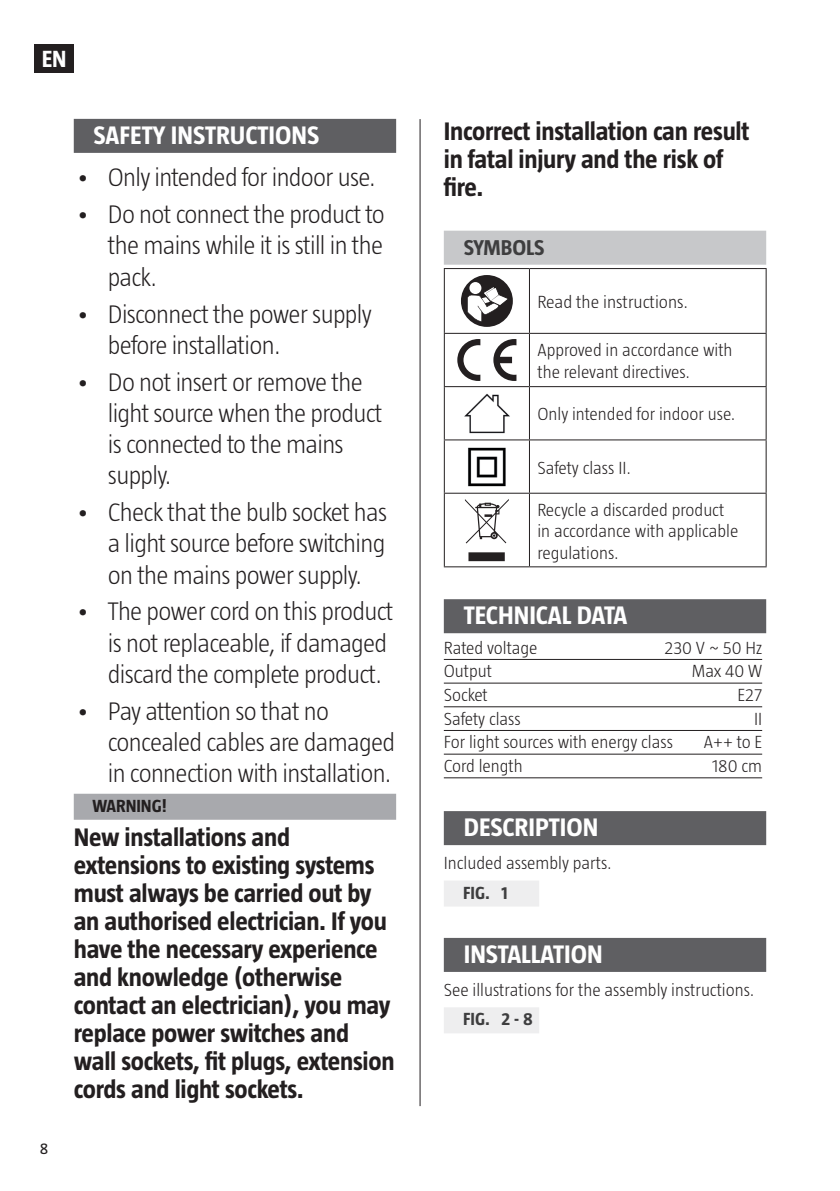
<style>
.page{position:relative;width:840px;height:1191px;background:#fff}
.page>*{position:absolute;margin:0;border:0;box-sizing:border-box;transform-origin:0 0}
.t1{font:300 26px/31.2px "Taz";letter-spacing:-.025em;color:#231f20}
.t2{font:700 26px/28px "Taz";letter-spacing:-.01em;color:#231f20}
.t3{font:700 26px "Taz";color:#fff}
.t4{font:700 24px "Taz";color:#fff}
.t5{font:700 22px "Taz";letter-spacing:-.005em;color:#3e3e3f}
.t6{font:300 18px/21.6px "Taz";color:#231f20}
.t7{font:700 18px "Taz";color:#3e3e3f}
.t8{font:700 18px "Taz";letter-spacing:-.005em;color:#231f20}
.t9{font:16px "Taz";color:#231f20}
</style>
<div class="page">
<div style="left:35px;top:44px;width:39px;height:29px;background:#231f20"></div>
<hr style="left:419px;top:119px;width:1px;height:987px;background:#231f20">
<div style="left:443px;top:231px;width:322px;height:34px;background:#c7c8ca"></div>
<div style="left:443px;top:599px;width:322px;height:34px;background:#5f5f62"></div>
<hr style="left:443px;top:659px;width:318px;height:1px;background:#231f20">
<hr style="left:443px;top:683px;width:318px;height:1px;background:#231f20">
<hr style="left:443px;top:706px;width:318px;height:1px;background:#231f20">
<hr style="left:443px;top:730px;width:318px;height:1px;background:#231f20">
<hr style="left:443px;top:754px;width:318px;height:1px;background:#231f20">
<hr style="left:443px;top:777px;width:318px;height:1px;background:#231f20">
<div style="left:443px;top:811px;width:322px;height:34px;background:#5f5f62"></div>
<div style="left:443px;top:880px;width:96px;height:26px;background:#eeeeef"></div>
<div style="left:443px;top:938px;width:322px;height:34px;background:#5f5f62"></div>
<div style="left:443px;top:1007px;width:96px;height:26px;background:#eeeeef"></div>
<hr style="left:443px;top:268px;width:86px;height:1px;background:#231f20">
<hr style="left:529px;top:268px;width:237px;height:1px;background:#231f20">
<hr style="left:443px;top:269px;width:1px;height:64px;background:#231f20">
<hr style="left:528px;top:269px;width:1px;height:64px;background:#231f20">
<hr style="left:765px;top:269px;width:1px;height:64px;background:#231f20">
<hr style="left:443px;top:333px;width:86px;height:1px;background:#231f20">
<hr style="left:443px;top:334px;width:1px;height:52px;background:#231f20">
<hr style="left:529px;top:333px;width:237px;height:1px;background:#231f20">
<hr style="left:528px;top:334px;width:1px;height:52px;background:#231f20">
<hr style="left:765px;top:334px;width:1px;height:52px;background:#231f20">
<hr style="left:443px;top:386px;width:86px;height:1px;background:#231f20">
<hr style="left:443px;top:387px;width:1px;height:52px;background:#231f20">
<hr style="left:529px;top:386px;width:237px;height:1px;background:#231f20">
<hr style="left:528px;top:387px;width:1px;height:52px;background:#231f20">
<hr style="left:765px;top:387px;width:1px;height:52px;background:#231f20">
<hr style="left:443px;top:439px;width:86px;height:1px;background:#231f20">
<hr style="left:443px;top:440px;width:1px;height:53px;background:#231f20">
<hr style="left:529px;top:439px;width:237px;height:1px;background:#231f20">
<hr style="left:528px;top:440px;width:1px;height:53px;background:#231f20">
<hr style="left:765px;top:440px;width:1px;height:53px;background:#231f20">
<hr style="left:443px;top:493px;width:86px;height:1px;background:#231f20">
<hr style="left:443px;top:494px;width:1px;height:72px;background:#231f20">
<hr style="left:529px;top:493px;width:237px;height:1px;background:#231f20">
<hr style="left:528px;top:494px;width:1px;height:72px;background:#231f20">
<hr style="left:765px;top:494px;width:1px;height:72px;background:#231f20">
<hr style="left:443px;top:566px;width:86px;height:1px;background:#231f20">
<hr style="left:529px;top:566px;width:237px;height:1px;background:#231f20">
<div style="left:460px;top:275px;width:52px;height:52px;background:#231f20;border-radius:50%"></div>
<div style="left:469px;top:282px;width:12px;height:12px;background:#fff;border-radius:50%"></div>
<svg style="left:467px;top:285px;width:42px;height:37px"></svg>
<svg style="left:457px;top:339px;width:23px;height:42px"></svg>
<svg style="left:493px;top:339px;width:23px;height:42px"></svg>
<img style="left:464px;top:393px;width:46px;height:41px">
<img style="left:468px;top:447px;width:38px;height:40px">
<svg style="left:464px;top:499px;width:44px;height:62px"></svg>
<div style="left:74px;top:119px;width:322px;height:34px;background:#5f5f62"></div>
<div style="left:74px;top:793px;width:322px;height:26px;background:#a8a9ad"></div>
<p class="t4" style="left:42px;top:45px;width:26px">EN</p>
<p class="t9" style="left:40px;top:1139px;width:10px">8</p>
<p class="t3" style="left:94px;top:120px;width:227px">SAFETY INSTRUCTIONS</p>
<p class="t1" style="left:76px;top:162px;width:301px">• Only intended for indoor use.</p>
<p class="t1" style="left:108px;top:198px;width:278px;text-align:justify;text-indent:-32px">• Do not connect the product to the mains while it is still in the pack.</p>
<p class="t1" style="left:108px;top:298px;width:265px;text-indent:-32px">• Disconnect the power supply before installation.</p>
<p class="t1" style="left:108px;top:366px;width:276px;text-indent:-32px">• Do not insert or remove the light source when the product is connected to the mains supply.</p>
<p class="t1" style="left:108px;top:496px;width:281px;text-align:justify;text-indent:-32px">• Check that the bulb socket has a light source before switching on the mains power supply.</p>
<p class="t1" style="left:108px;top:596px;width:287px;text-indent:-32px">• The power cord on this product is not replaceable, if damaged discard the complete product.</p>
<p class="t1" style="left:108px;top:695px;width:289px;text-indent:-32px">• Pay attention so that no concealed cables are damaged in connection with installation.</p>
<p class="t8" style="left:93px;top:795px;width:76px">WARNING!</p>
<p class="t2" style="left:74px;top:822px;width:322px">New installations and extensions to existing systems must always be carried out by an authorised electrician. If you have the necessary experience and knowledge (otherwise contact an electrician), you may replace power switches and wall sockets, fit plugs, extension cords and light sockets.</p>
<p class="t2" style="left:443px;top:117px;width:307px">Incorrect installation can result in fatal injury and the risk of fire.</p>
<p class="t5" style="left:463px;top:235px;width:82px">SYMBOLS</p>
<p class="t6" style="left:537px;top:291px;width:152px">Read the instructions.</p>
<p class="t6" style="left:537px;top:339px;width:196px">Approved in accordance with the relevant directives.</p>
<p class="t6" style="left:537px;top:403px;width:199px">Only intended for indoor use.</p>
<p class="t6" style="left:537px;top:457px;width:95px">Safety class II.</p>
<p class="t6" style="left:537px;top:498px;width:202px">Recycle a discarded product in accordance with applicable regulations.</p>
<p class="t3" style="left:463px;top:601px;width:165px">TECHNICAL DATA</p>
<p class="t6" style="left:443px;top:636px;width:95px">Rated voltage</p>
<p class="t6" style="left:664px;top:636px;width:99px">230 V ~ 50 Hz</p>
<p class="t6" style="left:443px;top:660px;width:50px">Output</p>
<p class="t6" style="left:691px;top:660px;width:72px">Max 40 W</p>
<p class="t6" style="left:443px;top:684px;width:46px">Socket</p>
<p class="t6" style="left:737px;top:684px;width:26px">E27</p>
<p class="t6" style="left:443px;top:707px;width:78px">Safety class</p>
<p class="t6" style="left:753px;top:707px;width:10px">II</p>
<p class="t6" style="left:443px;top:731px;width:230px">For light sources with energy class</p>
<p class="t6" style="left:703px;top:731px;width:60px">A++ to E</p>
<p class="t6" style="left:443px;top:755px;width:80px">Cord length</p>
<p class="t6" style="left:711px;top:755px;width:52px">180 cm</p>
<p class="t3" style="left:463px;top:812px;width:136px">DESCRIPTION</p>
<p class="t6" style="left:443px;top:852px;width:169px">Included assembly parts.</p>
<p class="t7" style="left:463px;top:882px;width:46px">FIG. 1</p>
<p class="t3" style="left:463px;top:939px;width:140px">INSTALLATION</p>
<p class="t6" style="left:443px;top:978px;width:312px">See illustrations for the assembly instructions.</p>
<p class="t7" style="left:463px;top:1009px;width:71px">FIG. 2 - 8</p>
</div>
